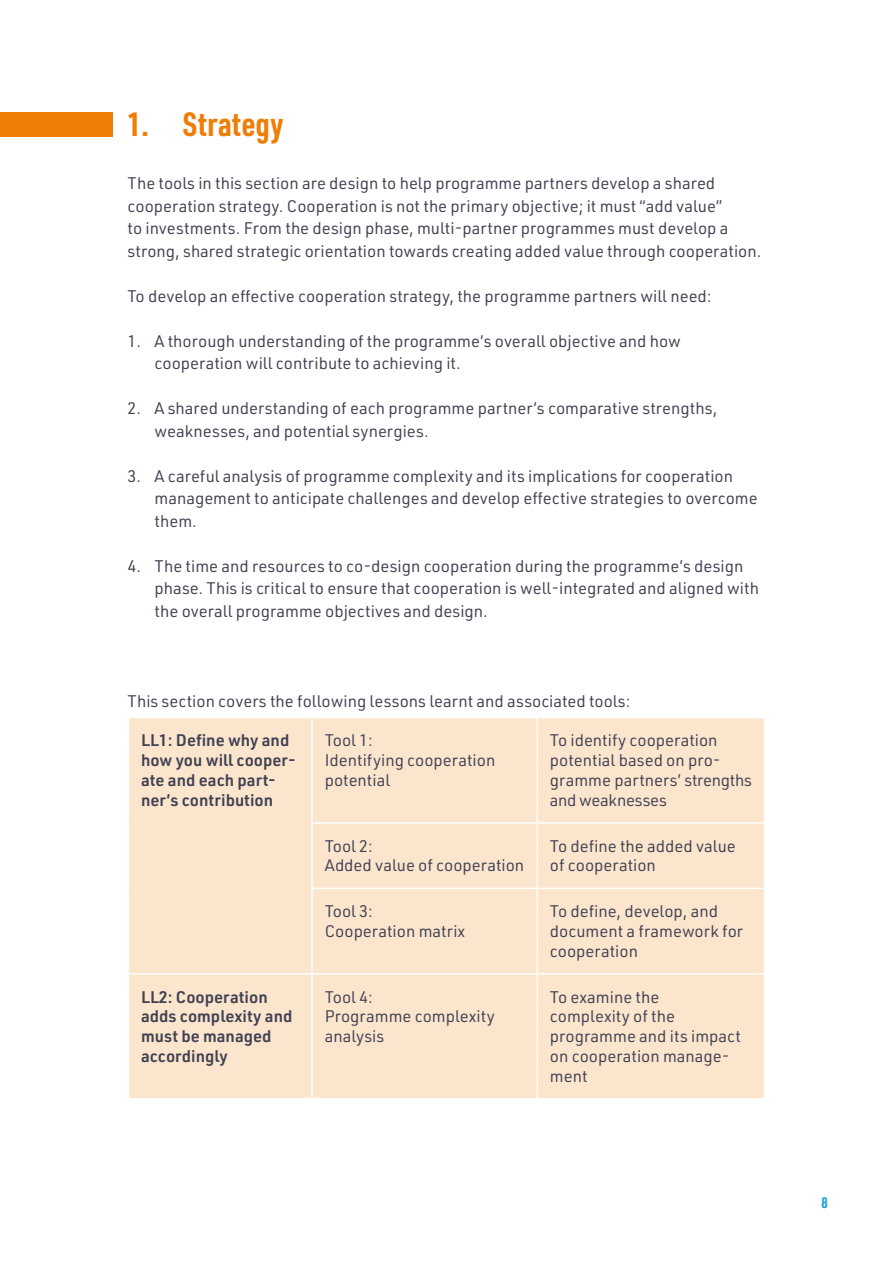
<style>
.page{position:relative;width:893px;height:1263px;background:#fff}
.page>*{position:absolute;margin:0;border:0;box-sizing:border-box;transform-origin:0 0}
.t1{font:700 33px "URWDIN Cond";letter-spacing:.01em;color:#ef7e06}
.t2{font:16.5px/19.8px "URWDIN";color:#404253}
.t3{font:600 16.5px/19.8px "URWDIN";color:#404253}
.t4{font:700 15px "URWDIN Cond";color:#1b9dd9}
</style>
<div class="page">
<div style="left:0;top:113px;width:113px;height:24px;background:#ef7e06"></div>
<div style="left:129px;top:718px;width:635px;height:380px;background:#fce5cd"></div>
<hr style="left:128px;top:973px;width:184px;height:1px;background:#fff">
<hr style="left:311px;top:718px;width:2px;height:104px;background:#fff">
<hr style="left:536px;top:718px;width:2px;height:104px;background:#fff">
<hr style="left:311px;top:823px;width:2px;height:65px;background:#fff">
<hr style="left:536px;top:823px;width:2px;height:65px;background:#fff">
<hr style="left:311px;top:889px;width:2px;height:84px;background:#fff">
<hr style="left:536px;top:889px;width:2px;height:84px;background:#fff">
<hr style="left:311px;top:974px;width:2px;height:124px;background:#fff">
<hr style="left:536px;top:974px;width:2px;height:124px;background:#fff">
<hr style="left:311px;top:822px;width:226px;height:1px;background:#fff">
<hr style="left:537px;top:822px;width:228px;height:1px;background:#fff">
<hr style="left:311px;top:888px;width:226px;height:1px;background:#fff">
<hr style="left:537px;top:888px;width:228px;height:1px;background:#fff">
<hr style="left:312px;top:973px;width:225px;height:1px;background:#fff">
<hr style="left:537px;top:973px;width:228px;height:1px;background:#fff">
<h1 class="t1" style="left:128px;top:102px;width:157px">1. Strategy</h1>
<p class="t2" style="left:128px;top:171px;width:635px;line-height:22.5px">The tools in this section are design to help programme partners develop a shared cooperation strategy. Cooperation is not the primary objective; it must “add value”<br>to investments. From the design phase, multi-partner programmes must develop a strong, shared strategic orientation towards creating added value through cooperation.</p>
<p class="t2" style="left:128px;top:285px;width:586px">To develop an effective cooperation strategy, the programme partners will need:</p>
<p class="t2" style="left:155px;top:329px;width:528px;line-height:22.5px;text-indent:-27px">1. A thorough understanding of the programme’s overall objective and how cooperation will contribute to achieving it.</p>
<p class="t2" style="left:155px;top:396px;width:564px;line-height:22.5px;text-indent:-27px">2. A shared understanding of each programme partner’s comparative strengths, weaknesses, and potential synergies.</p>
<p class="t2" style="left:155px;top:464px;width:605px;line-height:22.5px;text-indent:-27px">3. A careful analysis of programme complexity and its implications for cooperation management to anticipate challenges and develop effective strategies to overcome them.</p>
<p class="t2" style="left:155px;top:554px;width:606px;line-height:22.5px;text-indent:-27px">4. The time and resources to co-design cooperation during the programme’s design phase. This is critical to ensure that cooperation is well-integrated and aligned with the overall programme objectives and design.</p>
<p class="t2" style="left:128px;top:690px;width:504px">This section covers the following lessons learnt and associated tools:</p>
<p class="t3" style="left:141px;top:730px;width:156px">LL1: Define why and how you will cooper&shy;ate and each part&shy;ner’s contribution</p>
<p class="t2" style="left:325px;top:730px;width:172px">Tool 1:<br>Identifying cooperation potential</p>
<p class="t2" style="left:550px;top:730px;width:203px">To identify cooperation potential based on pro&shy;gramme partners’ strengths and weaknesses</p>
<p class="t2" style="left:325px;top:835px;width:201px">Tool 2:<br>Added value of cooperation</p>
<p class="t2" style="left:550px;top:835px;width:187px">To define the added value of cooperation</p>
<p class="t2" style="left:325px;top:901px;width:142px">Tool 3:<br>Cooperation matrix</p>
<p class="t2" style="left:550px;top:901px;width:195px">To define, develop, and document a framework for cooperation</p>
<p class="t3" style="left:141px;top:986px;width:153px">LL2: Cooperation adds complexity and must be managed accordingly</p>
<p class="t2" style="left:325px;top:986px;width:171px">Tool 4:<br>Programme complexity analysis</p>
<p class="t2" style="left:550px;top:986px;width:193px">To examine the complexity of the programme and its impact on cooperation manage&shy;ment</p>
<p class="t4" style="left:821px;top:1192px;width:8px">8</p>
</div>
